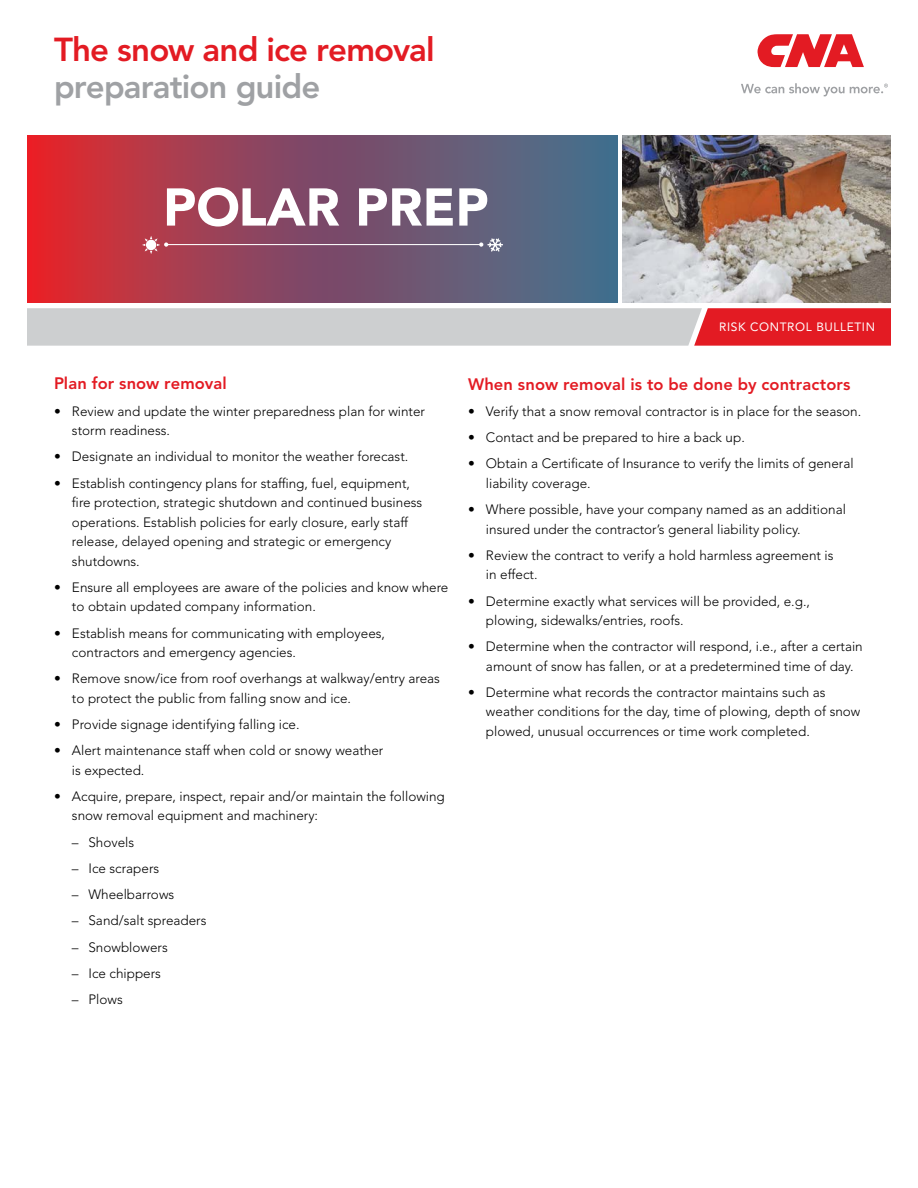
<style>
.page{position:relative;width:918px;height:1188px;background:#fff}
.page>*{position:absolute;margin:0;border:0;box-sizing:border-box;transform-origin:0 0}
.t1{font:800 33px "Avenir LT Std";letter-spacing:-.03em;color:#e31b23}
.t2{font:800 33px "Avenir LT Std";letter-spacing:-.025em;color:#9fa1a4}
.t3{font:800 16.5px "Avenir LT Std";letter-spacing:.005em;color:#e31b23}
.t4{font:300 13.5px/19.5px "Avenir LT Std";color:#000}
.t5{font:12px "Avenir LT Std";letter-spacing:.05em;color:#fff}
</style>
<div class="page">
<img style="left:623px;top:135px;width:268px;height:168px">
<svg style="left:757px;top:34px;width:107px;height:33px"></svg>
<svg style="left:741px;top:83px;width:147px;height:13px"></svg>
<svg style="left:27px;top:135px;width:590px;height:168px;background:#894b62"></svg>
<svg style="left:27px;top:308px;width:864px;height:38px;background:#d2a9ac"></svg>
<svg style="left:167px;top:187px;width:320px;height:40px"></svg>
<hr style="left:166px;top:244px;width:315px;height:1px;background:#fff">
<svg style="left:142px;top:236px;width:26px;height:18px"></svg>
<svg style="left:479px;top:238px;width:24px;height:14px"></svg>
<h1 class="t1" style="left:54px;top:30px;width:382px">The snow and ice removal</h1>
<h1 class="t2" style="left:54px;top:67px;width:268px">preparation guide</h1>
<p class="t3" style="left:54px;top:374px;width:174px">Plan for snow removal</p>
<p class="t4" style="left:72px;top:401px;width:355px;text-indent:-18px">• Review and update the winter preparedness plan for winter storm readiness.</p>
<p class="t4" style="left:54px;top:447px;width:356px">• Designate an individual to monitor the weather forecast.</p>
<p class="t4" style="left:72px;top:473px;width:352px;text-indent:-18px">• Establish contingency plans for staffing, fuel, equipment, fire protection, strategic shutdown and continued business operations. Establish policies for early closure, early staff release, delayed opening and strategic or emergency shutdowns.</p>
<p class="t4" style="left:72px;top:577px;width:378px;text-indent:-18px">• Ensure all employees are aware of the policies and know where to obtain updated company information.</p>
<p class="t4" style="left:72px;top:623px;width:315px;text-indent:-18px">• Establish means for communicating with employees, contractors and emergency agencies.</p>
<p class="t4" style="left:72px;top:669px;width:369px;text-indent:-18px">• Remove snow/ice from roof overhangs at walkway/entry areas to protect the public from falling snow and ice.</p>
<p class="t4" style="left:54px;top:715px;width:247px">• Provide signage identifying falling ice.</p>
<p class="t4" style="left:72px;top:741px;width:313px;text-indent:-18px">• Alert maintenance staff when cold or snowy weather is expected.</p>
<p class="t4" style="left:72px;top:787px;width:374px;text-indent:-18px">• Acquire, prepare, inspect, repair and/or maintain the following snow removal equipment and machinery:</p>
<p class="t4" style="left:72px;top:832px;width:64px">– Shovels</p>
<p class="t4" style="left:72px;top:859px;width:89px">– Ice scrapers</p>
<p class="t4" style="left:72px;top:885px;width:104px">– Wheelbarrows</p>
<p class="t4" style="left:72px;top:911px;width:136px">– Sand/salt spreaders</p>
<p class="t4" style="left:72px;top:937px;width:97px">– Snowblowers</p>
<p class="t4" style="left:72px;top:964px;width:91px">– Ice chippers</p>
<p class="t4" style="left:72px;top:990px;width:52px">– Plows</p>
<p class="t5" style="left:719px;top:320px;width:157px">RISK CONTROL BULLETIN</p>
<p class="t3" style="left:468px;top:374px;width:384px">When snow removal is to be done by contractors</p>
<p class="t4" style="left:468px;top:401px;width:395px">• Verify that a snow removal contractor is in place for the season.</p>
<p class="t4" style="left:468px;top:428px;width:278px">• Contact and be prepared to hire a back up.</p>
<p class="t4" style="left:486px;top:454px;width:369px;text-indent:-18px">• Obtain a Certificate of Insurance to verify the limits of general liability coverage.</p>
<p class="t4" style="left:486px;top:500px;width:361px;text-indent:-18px">• Where possible, have your company named as an additional insured under the contractor’s general liability policy.</p>
<p class="t4" style="left:486px;top:545px;width:349px;text-indent:-18px">• Review the contract to verify a hold harmless agreement is in effect.</p>
<p class="t4" style="left:486px;top:591px;width:326px;text-indent:-18px">• Determine exactly what services will be provided, e.g., plowing, sidewalks/entries, roofs.</p>
<p class="t4" style="left:486px;top:637px;width:378px;text-indent:-18px">• Determine when the contractor will respond, i.e., after a certain amount of snow has fallen, or at a predetermined time of day.</p>
<p class="t4" style="left:486px;top:683px;width:376px;text-indent:-18px">• Determine what records the contractor maintains such as weather conditions for the day, time of plowing, depth of snow plowed, unusual occurrences or time work completed.</p>
</div>
